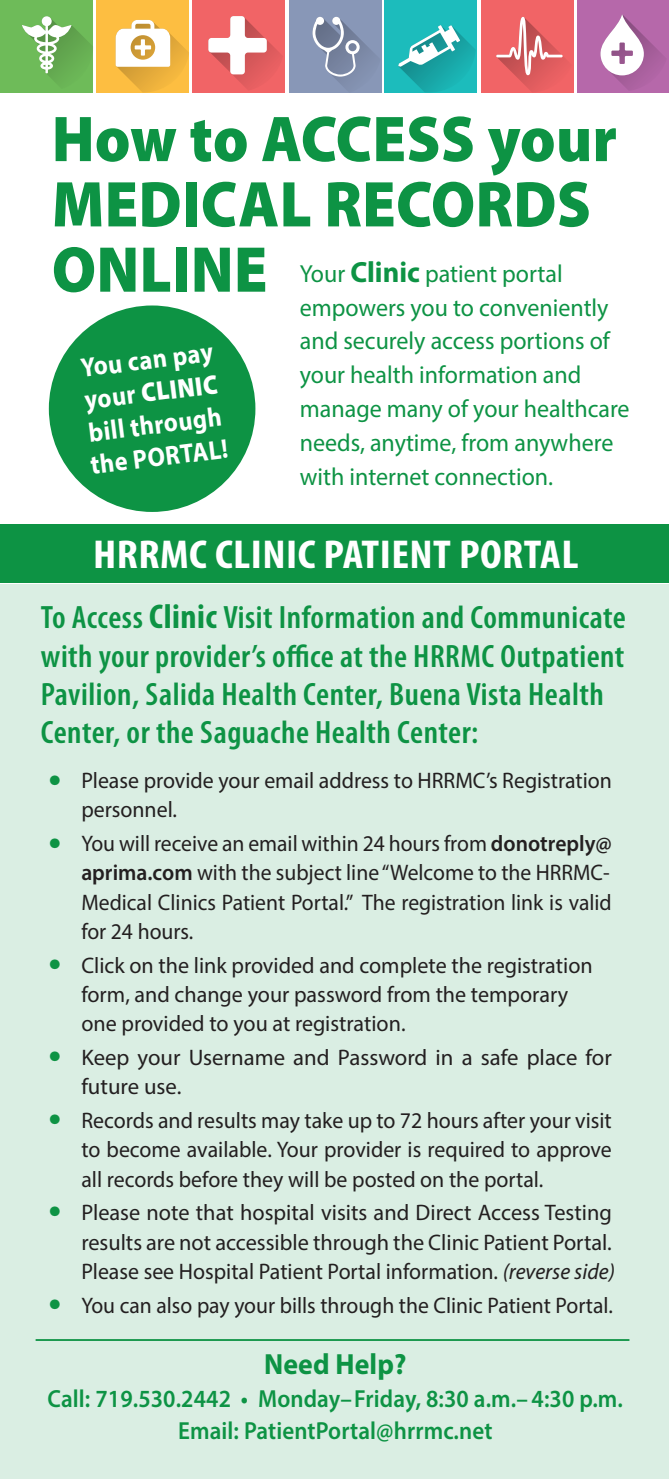
<style>
.page{position:relative;width:669px;height:1479px;background:#fff}
.page>*{position:absolute;margin:0;border:0;box-sizing:border-box;transform-origin:0 0}
.t1{font:900 65.25px/65.2px "Myriad Pro";letter-spacing:.005em;color:#0d9344;scale:.93 1}
.t2{font:700 condensed 40.5px "Myriad Pro";letter-spacing:.01em;color:#fff;scale:1.11 1}
.t3{font:italic 600 40.5px/63.7px "Myriad Pro";color:#0d9344}
.t4{font:600 condensed 32.4px/38.2px "Myriad Pro";letter-spacing:.015em;color:#0d9344}
.t5{font:700 29.25px "Myriad Pro";letter-spacing:.005em;color:#0d9344;scale:.95 1}
.t6{font:700 27px/32.6px "Myriad Pro";color:#fff;text-align:justify;scale:.9 1}
.t7{font:24.75px/33.8px "Myriad Pro";color:#0d9344}
.t8{font:600 24.75px/31.5px "Myriad Pro";letter-spacing:.005em;color:#0d9344;text-align:center;scale:.93 1}
.t9{font:22.5px/29.2px "Myriad Pro";color:#231f20}
.t10{font:22.5px/29.2px "Myriad Pro";color:#231f20;text-align:justify;scale:.96 1}
.s1{font-weight:700;font-size:29.25px}
.s2{font-weight:900}
.s3{font-weight:700;font-size:34.43px}
.s4{font-weight:600}
.s5{font-style:italic}
</style>
<div class="page">
<div style="left:0;top:584px;width:668px;height:894px;background:#daeee3"></div>
<hr style="left:36px;top:1338px;width:593px;height:2px;background:#0d9344">
<div style="left:49px;top:305px;width:206px;height:207px;background:#0d9344;border-radius:50%"></div>
<div style="left:0;top:524px;width:668px;height:59px;background:#0d9344"></div>
<div style="left:288px;top:0;width:93px;height:93px;background:#8897b7"></div>
<svg style="left:312px;top:17px;width:63px;height:69px"></svg>
<div style="left:384px;top:0;width:93px;height:93px;background:#1cbcbc"></div>
<svg style="left:398px;top:25px;width:77px;height:67px"></svg>
<div style="left:0;top:0;width:93px;height:93px;background:#6ebb59"></div>
<svg style="left:22px;top:16px;width:70px;height:67px"></svg>
<div style="left:481px;top:0;width:93px;height:93px;background:#f16466"></div>
<svg style="left:496px;top:17px;width:71px;height:75px"></svg>
<div style="left:576px;top:0;width:92px;height:93px;background:#b668aa"></div>
<svg style="left:600px;top:14px;width:63px;height:76px"></svg>
<div style="left:96px;top:0;width:93px;height:93px;background:#fdbe41"></div>
<svg style="left:115px;top:20px;width:74px;height:73px"></svg>
<div style="left:192px;top:0;width:92px;height:93px;background:#f16466"></div>
<svg style="left:208px;top:16px;width:74px;height:74px"></svg>
<h1 class="t1" style="left:52px;top:104px;width:609px">How to ACCESS your<br>MEDICAL RECORDS<br>ONLINE</h1>
<p class="t7" style="left:299px;top:256px;width:331px">Your <span class="s1">Clinic</span> patient portal empowers you to conveniently and securely access portions of your health information and manage many of your healthcare needs, anytime, from anywhere with internet connection.</p>
<p class="t6" style="left:76px;top:351px;width:155px;rotate:-7deg">You can pay your <span class="s2">CLINIC </span>bill through the PORTAL!</p>
<h2 class="t2" style="left:93px;top:528px;width:438px">HRRMC CLINIC PATIENT PORTAL</h2>
<h3 class="t4" style="left:41px;top:599px;width:586px">To Access <span class="s3">Clinic</span> Visit Information and Communicate with your provider’s office at the HRRMC Outpatient Pavilion, Salida Health Center, Buena Vista Health Center, or the Saguache Health Center:</h3>
<h2 class="t3" style="left:48px;top:744px;width:14px">• •</h2>
<h2 class="t3" style="left:49px;top:928px;width:14px">•</h2>
<h2 class="t3" style="left:48px;top:1021px;width:14px;line-height:62.6px">• •</h2>
<h2 class="t3" style="left:49px;top:1175px;width:14px">•</h2>
<h2 class="t3" style="left:49px;top:1268px;width:14px">•</h2>
<p class="t9" style="left:81px;top:765px;width:532px">Please provide your email address to HRRMC’s Registration personnel.</p>
<p class="t10" style="left:81px;top:828px;width:553px">You will receive an email within 24 hours from <span class="s4">donotreply@ aprima.com</span> with the subject line “Welcome to the HRRMC-Medical Clinics Patient Portal.” The registration link is valid for 24 hours.</p>
<p class="t9" style="left:81px;top:950px;width:512px">Click on the link provided and complete the registration form, and change your password from the temporary one provided to you at registration.</p>
<p class="t9" style="left:81px;top:1042px;width:531px">Keep your Username and Password in a safe place for future use.</p>
<p class="t9" style="left:81px;top:1105px;width:531px;text-align:justify">Records and results may take up to 72 hours after your visit to become available. Your provider is required to approve all records before they will be posted on the portal.</p>
<p class="t9" style="left:81px;top:1197px;width:535px">Please note that hospital visits and Direct Access Testing results are not accessible through the Clinic Patient Portal.<br>Please see Hospital Patient Portal information. <span class="s5">(reverse side)</span></p>
<p class="t10" style="left:81px;top:1289px;width:555px">You can also pay your bills through the Clinic Patient Portal.</p>
<h3 class="t5" style="left:264px;top:1344px;width:151px">Need Help?</h3>
<p class="t8" style="left:48px;top:1382px;width:620px">Call: 719.530.2442 • Monday–Friday, 8:30 a.m.– 4:30 p.m.<br>Email: PatientPortal@hrrmc.net</p>
</div>
